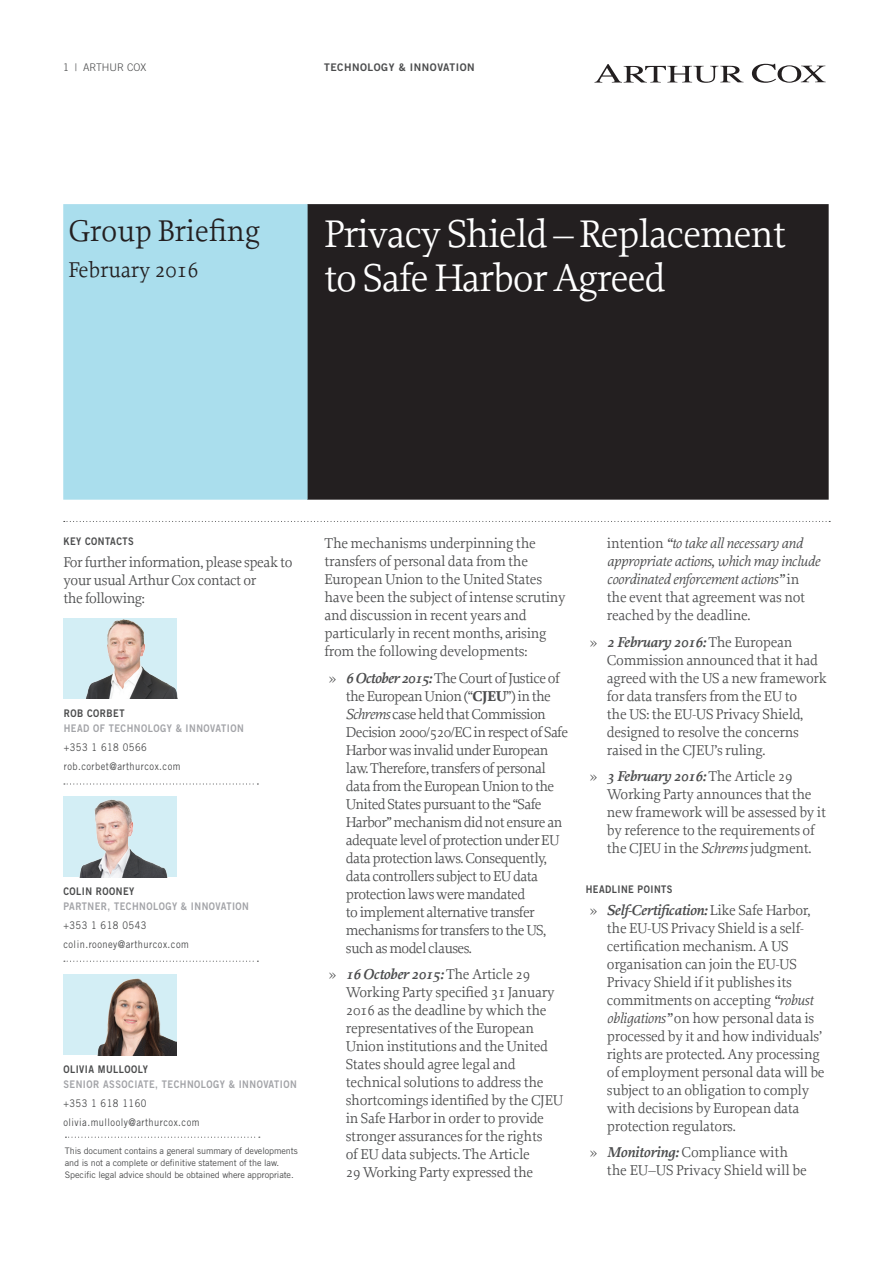
<style>
.page{position:relative;width:893px;height:1263px;background:#fff}
.page>*{position:absolute;margin:0;border:0;box-sizing:border-box;transform-origin:0 0}
.t1{font:40.5px/43.5px "Proforma";letter-spacing:-.03em;color:#fff}
.t2{font:31.5px "Proforma";letter-spacing:-.01em;color:#231f20}
.t3{font:22.5px "Proforma";letter-spacing:-.01em;color:#231f20}
.Body_text{font:15px/18px "Proforma";letter-spacing:-.02em;color:#4b4c4d}
.Body_text-2{font:15px/18px "Proforma";letter-spacing:-.04em;color:#4b4c4d}
.t4{font:italic 15px/18px "Proforma";letter-spacing:-.02em;color:#4b4c4d}
.Team_Member_Contact{font:10.5px "Trade Gothic LT Std";letter-spacing:.05em;color:#4b4c4d;scale:.89 1}
.Team_Member_Title{font:10.5px "Trade Gothic LT Std Bd 2";letter-spacing:.05em;color:#a3a4a8;scale:.89 1}
.Key_Contact_Title{font:10.5px "Trade Gothic LT Std Bd 2";letter-spacing:.05em;color:#a3a4a8;scale:.89 1}
.All_Caps_title{font:10.5px "Trade Gothic LT Std Bd 2";letter-spacing:.05em;color:#4b4c4d;scale:.89 1}
.Team_Member_Name{font:10.5px "Trade Gothic LT Std Bd 2";letter-spacing:.05em;color:#4b4c4d;scale:.89 1}
.Team_Member_Name-2{font:10.5px "Trade Gothic LT Std Bd 2";letter-spacing:.05em;color:#4b4c4d}
.t5{font:300 10.5px "Trade Gothic LT Std";color:#4b4c4d}
.Key_Contact_Name{font:10.5px "Trade Gothic LT Std Bd 2";letter-spacing:.05em;color:#4b4c4d;scale:.89 1}
.Small_Print_-_7pt{font:9px/12px "Trade Gothic LT Std";letter-spacing:-.01em;color:#4b4c4d}
.s1{font-weight:600;font-style:italic}
.s2{font-weight:700}
.s3{font-style:italic}
.s4{font-style:normal}
</style>
<div class="page">
<div style="left:307px;top:204px;width:522px;height:296px;background:#231f20"></div>
<div style="left:63px;top:204px;width:245px;height:296px;background:#aadeed"></div>
<svg style="left:752px;top:64px;width:74px;height:19px"></svg>
<svg style="left:594px;top:64px;width:150px;height:19px"></svg>
<svg style="left:64px;top:521px;width:766px;height:1px"></svg>
<svg style="left:65px;top:1137px;width:195px;height:1px"></svg>
<div style="left:63px;top:618px;width:114px;height:81px;background:#d3eef5"></div>
<img style="left:86px;top:619px;width:91px;height:80px">
<div style="left:63px;top:975px;width:114px;height:80px;background:#d3eef5"></div>
<img style="left:91px;top:974px;width:86px;height:81px">
<div style="left:63px;top:797px;width:114px;height:80px;background:#d3eef5"></div>
<img style="left:75px;top:796px;width:101px;height:81px">
<svg style="left:64px;top:961px;width:194px;height:1px"></svg>
<svg style="left:64px;top:783px;width:194px;height:1px"></svg>
<p class="t5" style="left:63px;top:61px;width:85px">1 | ARTHUR COX</p>
<h2 class="t2" style="left:69px;top:211px;width:193px">Group Briefing</h2>
<h3 class="t3" style="left:69px;top:256px;width:132px">February 2016</h3>
<p class="Team_Member_Name-2" style="left:324px;top:61px;width:152px">TECHNOLOGY &amp; INNOVATION</p>
<h1 class="t1" style="left:324px;top:212px;width:464px">Privacy Shield – Replacement to Safe Harbor Agreed</h1>
<p class="All_Caps_title" style="left:63px;top:534px;width:81px">KEY CONTACTS</p>
<p class="Body_text" style="left:63px;top:553px;width:231px">For further information, please speak to your usual Arthur Cox contact or<br>the following:</p>
<p class="Team_Member_Name" style="left:64px;top:706px;width:70px">ROB CORBET</p>
<p class="Team_Member_Title" style="left:64px;top:721px;width:204px">HEAD OF TECHNOLOGY &amp; INNOVATION</p>
<p class="Team_Member_Contact" style="left:64px;top:741px;width:95px">+353 1 618 0566</p>
<p class="Team_Member_Contact" style="left:64px;top:760px;width:133px">rob.corbet@arthurcox.com</p>
<p class="Key_Contact_Name" style="left:63px;top:884px;width:81px">COLIN ROONEY</p>
<p class="Key_Contact_Title" style="left:63px;top:899px;width:210px">PARTNER, TECHNOLOGY &amp; INNOVATION</p>
<p class="Team_Member_Contact" style="left:63px;top:919px;width:95px">+353 1 618 0543</p>
<p class="Team_Member_Contact" style="left:63px;top:938px;width:142px">colin.rooney@arthurcox.com</p>
<p class="Team_Member_Name" style="left:63px;top:1062px;width:96px">OLIVIA MULLOOLY</p>
<p class="Team_Member_Title" style="left:63px;top:1077px;width:264px">SENIOR ASSOCIATE, TECHNOLOGY &amp; INNOVATION</p>
<p class="Team_Member_Contact" style="left:63px;top:1097px;width:95px">+353 1 618 1160</p>
<p class="Team_Member_Contact" style="left:63px;top:1116px;width:154px">olivia.mullooly@arthurcox.com</p>
<p class="Small_Print_-_7pt" style="left:65px;top:1145px;width:234px">This document contains a general summary of developments and is not a complete or definitive statement of the law.<br>Specific legal advice should be obtained where appropriate.</p>
<p class="Body_text" style="left:325px;top:534px;width:243px">The mechanisms underpinning the transfers of personal data from the European Union to the United States have been the subject of intense scrutiny and discussion in recent years and particularly in recent months, arising from the following developments:</p>
<p class="Body_text-2" style="left:346px;top:669px;width:224px;text-indent:-17px">» <span class="s1">6 October 2015:</span> The Court of Justice of the European Union (“<span class="s2">CJEU</span>”) in the <span class="s3">Schrems</span> case held that Commission Decision 2000/520/EC in respect of Safe Harbor was invalid under European law. Therefore, transfers of personal data from the European Union to the United States pursuant to the “Safe Harbor” mechanism did not ensure an adequate level of protection under EU data protection laws. Consequently, data controllers subject to EU data protection laws were mandated<br>to implement alternative transfer mechanisms for transfers to the US, such as model clauses.</p>
<p class="Body_text" style="left:346px;top:965px;width:219px;text-indent:-17px">» <span class="s1">16 October 2015:</span> The Article 29<br>Working Party specified 31 January 2016 as the deadline by which the representatives of the European Union institutions and the United States should agree legal and technical solutions to address the shortcomings identified by the CJEU in Safe Harbor in order to provide stronger assurances for the rights<br>of EU data subjects. The Article<br>29 Working Party expressed the</p>
<p class="t4" style="left:607px;top:534px;width:215px"><span class="s4">intention</span> “to take all necessary and appropriate actions, which may include coordinated enforcement actions” <span class="s4">in the event that agreement was not reached by the deadline.</span></p>
<p class="Body_text" style="left:607px;top:633px;width:222px;text-indent:-17px">» <span class="s1">2 February 2016:</span> The European<br>Commission announced that it had agreed with the US a new framework for data transfers from the EU to<br>the US: the EU-US Privacy Shield, designed to resolve the concerns raised in the CJEU’s ruling.</p>
<p class="Body_text" style="left:607px;top:767px;width:221px;text-indent:-17px">» <span class="s1">3 February 2016:</span> The Article 29<br>Working Party announces that the new framework will be assessed by it by reference to the requirements of the CJEU in the <span class="s3">Schrems</span> judgment.</p>
<p class="All_Caps_title" style="left:586px;top:882px;width:99px">HEADLINE POINTS</p>
<p class="Body_text" style="left:607px;top:901px;width:219px;text-indent:-17px">» <span class="s1">Self-Certification:</span> Like Safe Harbor, the EU-US Privacy Shield is a self&shy;certification mechanism. A US organisation can join the EU-US Privacy Shield if it publishes its commitments on accepting <span class="s3">“robust obligations”</span> on how personal data is processed by it and how individuals’ rights are protected. Any processing of employment personal data will be subject to an obligation to comply with decisions by European data protection regulators.</p>
<p class="Body_text" style="left:607px;top:1143px;width:202px;text-indent:-17px">» <span class="s1">Monitoring:</span> Compliance with the EU–US Privacy Shield will be</p>
</div>
